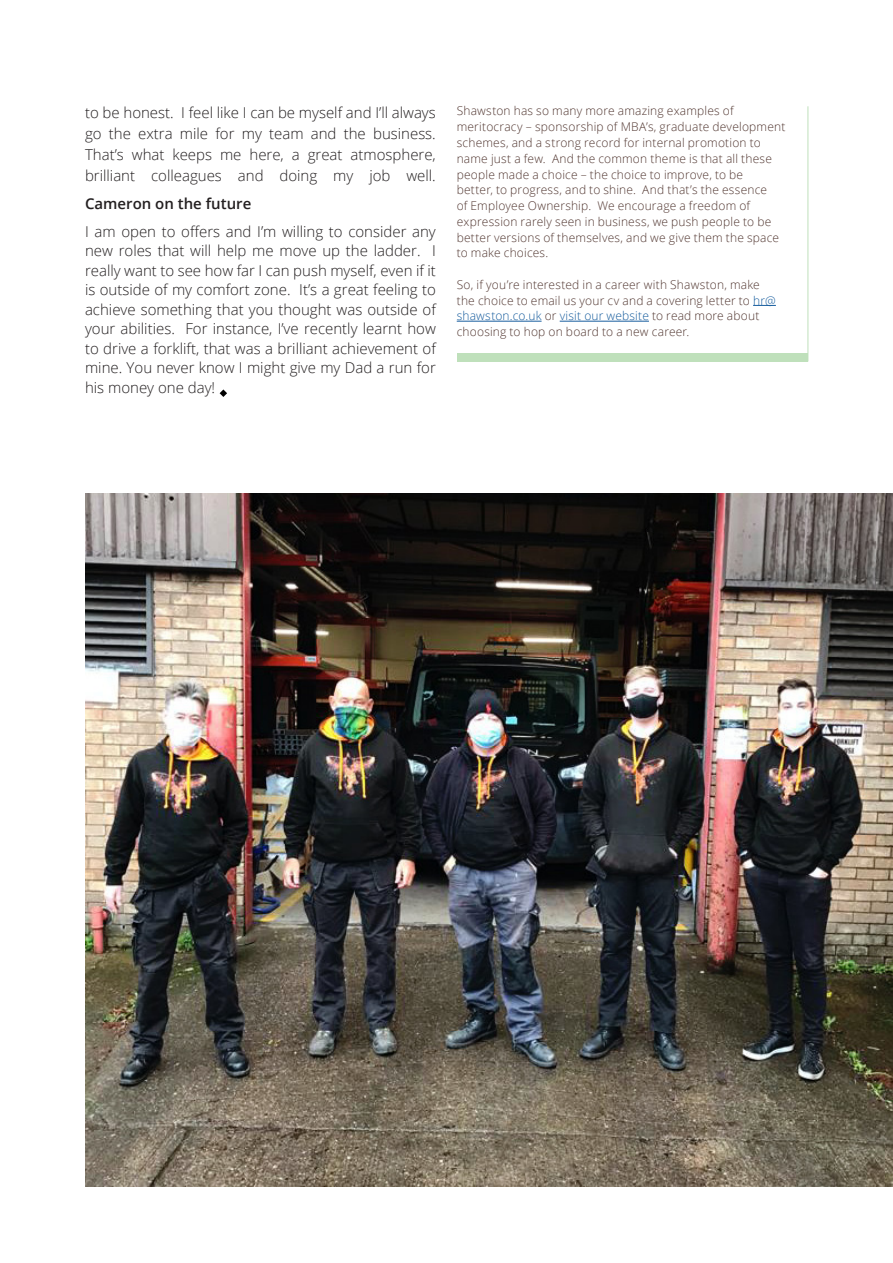
<style>
.page{position:relative;width:893px;height:1263px;background:#fff}
.page>*{position:absolute;margin:0;border:0;box-sizing:border-box;transform-origin:0 0}
.Body_Text{font:300 15px/19.5px "Open Sans";color:#231f20;text-align:justify}
.Body_Text-2{font:600 15px "Open Sans";color:#231f20}
.Box_02_Text{font:300 12px/15.8px "Open Sans";letter-spacing:.015em;color:#513630}
.s1{color:#175d9e}
</style>
<div class="page">
<img style="left:85px;top:493px;width:808px;height:693px">
<div style="left:457px;top:353px;width:350px;height:8px;background:#bfe0bb"></div>
<hr style="left:807px;top:106px;width:1px;height:255px;background:#bfe0bb">
<svg style="left:753px;top:305px;width:23px;height:1px"></svg>
<hr style="left:457px;top:321px;width:85px;height:1px;background:#175d9e">
<hr style="left:560px;top:321px;width:89px;height:1px;background:#175d9e">
<svg style="left:220px;top:389px;width:7px;height:8px"></svg>
<p class="Body_Text" style="left:85px;top:101px;width:352px;line-height:21px">to be honest. I feel like I can be myself and I’ll always go the extra mile for my team and the business.<br>That’s what keeps me here, a great atmosphere, brilliant colleagues and doing my job well.</p>
<p class="Body_Text-2" style="left:85px;top:193px;width:168px">Cameron on the future</p>
<p class="Body_Text" style="left:85px;top:221px;width:352px">I am open to offers and I’m willing to consider any new roles that will help me move up the ladder. I really want to see how far I can push myself, even if it is outside of my comfort zone. It’s a great feeling to achieve something that you thought was outside of your abilities. For instance, I’ve recently learnt how to drive a forklift, that was a brilliant achievement of mine. You never know I might give my Dad a run for his money one day!</p>
<p class="Box_02_Text" style="left:457px;top:103px;width:330px">Shawston has so many more amazing examples of meritocracy – sponsorship of MBA’s, graduate development schemes, and a strong record for internal promotion to name just a few. And the common theme is that all these people made a choice – the choice to improve, to be<br>better, to progress, and to shine. And that’s the essence<br>of Employee Ownership. We encourage a freedom of expression rarely seen in business, we push people to be better versions of themselves, and we give them the space to make choices.</p>
<p class="Box_02_Text" style="left:457px;top:276px;width:321px">So, if you’re interested in a career with Shawston, make the choice to email us your cv and a covering letter to <span class="s1">hr@ shawston.co.uk</span> or <span class="s1">visit our website</span> to read more about choosing to hop on board to a new career.</p>
</div>
